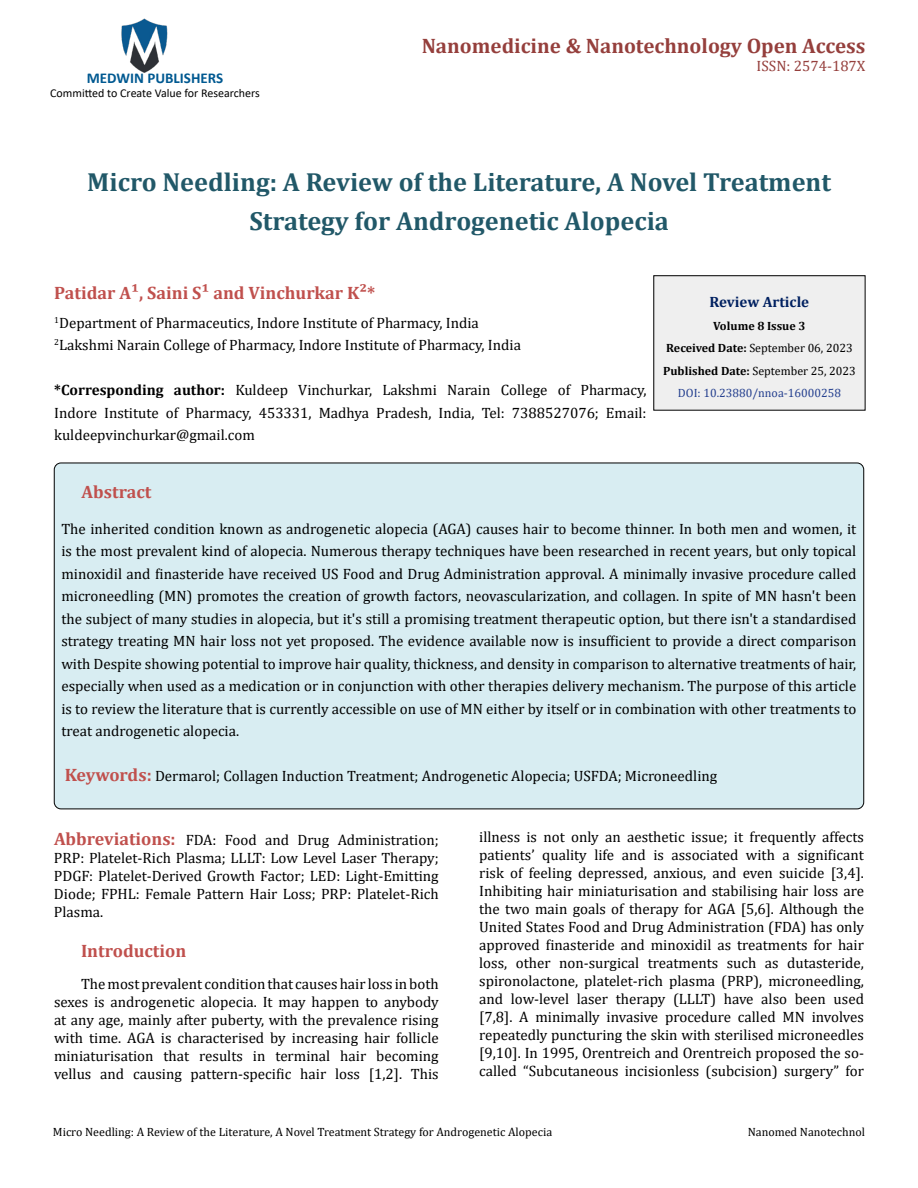
<style>
.page{position:relative;width:918px;height:1188px;background:#fff}
.page>*{position:absolute;margin:0;border:0;box-sizing:border-box;transform-origin:0 0}
.t1{font:700 26.25px/39px "Cambria";color:#215868;text-align:center}
.t2{font:700 21px "Cambria";color:#953f3c}
.t3{font:700 18px "Cambria";color:#c0504d}
.t4{font:15px/18px "Cambria";color:#000;text-align:justify}
.t5{font:700 15px "Calibri";color:#005991}
.t6{font:15px "Cambria";color:#953f3c}
.t7{font:700 15px "Cambria";color:#002060}
.t8{font:12px "Cambria";color:#000}
.t9{font:700 12px/22.5px "Cambria";color:#000;text-align:center}
.t10{font:12px "Calibri";color:#000}
.s1{font-weight:700}
.s2{font-weight:400}
.s3{font-weight:400;color:#25408f}
.s4{font-weight:700;font-size:18px;color:#c0504d}
</style>
<div class="page">
<img style="left:121px;top:18px;width:47px;height:55px">
<div style="left:654px;top:276px;width:211px;height:134px;background:#efefef"></div>
<div style="left:653px;top:275px;width:213px;height:136px;border:1px solid #000"></div>
<div style="left:54px;top:463px;width:810px;height:346px;background:#d8edf2;border-radius:7px"></div>
<p class="t5" style="left:87px;top:67px;width:138px">MEDWIN PUBLISHERS</p>
<p class="t10" style="left:50px;top:85px;width:211px">Committed to Create Value for Researchers</p>
<h2 class="t2" style="left:422px;top:31px;width:445px">Nanomedicine &amp; Nanotechnology Open Access</h2>
<p class="t6" style="left:757px;top:57px;width:110px">ISSN: 2574-187X</p>
<h1 class="t1" style="left:87px;top:161px;width:745px">Micro Needling: A Review of the Literature, A Novel Treatment<br>Strategy for Androgenetic Alopecia</h1>
<p class="t3" style="left:54px;top:280px;width:323px">Patidar A¹, Saini S¹ and Vinchurkar K²*</p>
<p class="t4" style="left:54px;top:312px;width:468px;line-height:22.5px"><sup>1</sup>Department of Pharmaceutics, Indore Institute of Pharmacy, India<br><sup>2</sup>Lakshmi Narain College of Pharmacy, Indore Institute of Pharmacy, India</p>
<p class="t4" style="left:54px;top:379px;width:594px;line-height:22.5px"><span class="s1">*Corresponding author:</span> Kuldeep Vinchurkar, Lakshmi Narain College of Pharmacy, Indore Institute of Pharmacy, 453331, Madhya Pradesh, India, Tel: 7388527076; Email: kuldeepvinchurkar@gmail.com</p>
<p class="t7" style="left:710px;top:292px;width:101px">Review Article</p>
<p class="t9" style="left:663px;top:314px;width:194px">Volume 8 Issue 3<br>Received Date: <span class="s2">September 06, 2023<br></span>Published Date: <span class="s2">September 25, 2023<br></span><span class="s3">DOI: 10.23880/nnoa-16000258</span></p>
<p class="t3" style="left:82px;top:479px;width:71px">Abstract</p>
<p class="t4" style="left:61px;top:517px;width:797px;line-height:22.5px">The inherited condition known as androgenetic alopecia (AGA) causes hair to become thinner. In both men and women, it is the most prevalent kind of alopecia. Numerous therapy techniques have been researched in recent years, but only topical minoxidil and finasteride have received US Food and Drug Administration approval. A minimally invasive procedure called microneedling (MN) promotes the creation of growth factors, neovascularization, and collagen. In spite of MN hasn't been the subject of many studies in alopecia, but it's still a promising treatment therapeutic option, but there isn't a standardised strategy treating MN hair loss not yet proposed. The evidence available now is insufficient to provide a direct comparison with Despite showing potential to improve hair quality, thickness, and density in comparison to alternative treatments of hair, especially when used as a medication or in conjunction with other therapies delivery mechanism. The purpose of this article is to review the literature that is currently accessible on use of MN either by itself or in combination with other treatments to treat androgenetic alopecia.</p>
<p class="t4" style="left:65px;top:767px;width:654px"><span class="s4">Keywords:</span> Dermarol; Collagen Induction Treatment; Androgenetic Alopecia; USFDA; Microneedling</p>
<p class="t4" style="left:54px;top:830px;width:386px"><span class="s4">Abbreviations:</span> FDA: Food and Drug Administration; PRP: Platelet-Rich Plasma; LLLT: Low Level Laser Therapy; PDGF: Platelet-Derived Growth Factor; LED: Light-Emitting Diode; FPHL: Female Pattern Hair Loss; PRP: Platelet-Rich Plasma.</p>
<p class="t3" style="left:81px;top:938px;width:107px">Introduction</p>
<p class="t4" style="left:54px;top:974px;width:386px;text-indent:27px">The most prevalent condition that causes hair loss in both sexes is androgenetic alopecia. It may happen to anybody at any age, mainly after puberty, with the prevalence rising with time. AGA is characterised by increasing hair follicle miniaturisation that results in terminal hair becoming vellus and causing pattern-specific hair loss [1,2]. This</p>
<p class="t4" style="left:479px;top:828px;width:386px">illness is not only an aesthetic issue; it frequently affects patients’ quality life and is associated with a significant risk of feeling depressed, anxious, and even suicide [3,4].<br>Inhibiting hair miniaturisation and stabilising hair loss are the two main goals of therapy for AGA [5,6]. Although the United States Food and Drug Administration (FDA) has only approved finasteride and minoxidil as treatments for hair loss, other non-surgical treatments such as dutasteride, spironolactone, platelet-rich plasma (PRP), microneedling, and low-level laser therapy (LLLT) have also been used [7,8]. A minimally invasive procedure called MN involves repeatedly puncturing the skin with sterilised microneedles [9,10]. In 1995, Orentreich and Orentreich proposed the so&shy;called “Subcutaneous incisionless (subcision) surgery” for</p>
<p class="t8" style="left:53px;top:1125px;width:501px">Micro Needling: A Review of the Literature, A Novel Treatment Strategy for Androgenetic Alopecia</p>
<p class="t8" style="left:748px;top:1125px;width:119px">Nanomed Nanotechnol</p>
</div>
